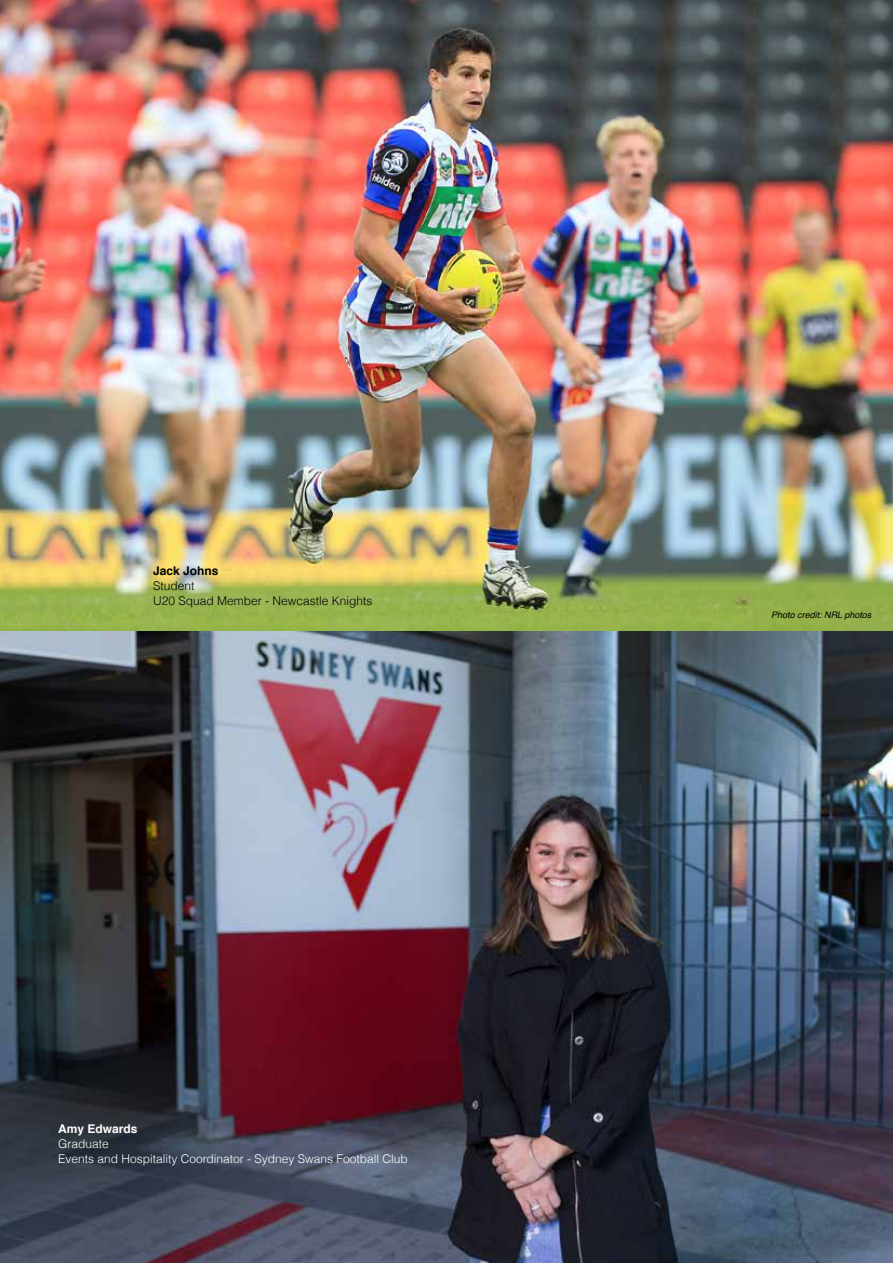
<style>
.page{position:relative;width:893px;height:1263px;background:#fff}
.page>*{position:absolute;margin:0;border:0;box-sizing:border-box;transform-origin:0 0}
.t1{font:300 12px/15px "Helvetica";color:#fff}
.t2{font:300 12px/15px "Helvetica";color:#000}
.t3{font:700 12px "Helvetica";color:#fff}
.t4{font:700 12px "Helvetica";color:#000}
.t5{font:italic 9px "Helvetica";color:#000}
</style>
<div class="page">
<img style="left:0;top:0;width:893px;height:1263px">
<p class="t4" style="left:153px;top:561px;width:67px">Jack Johns</p>
<p class="t2" style="left:153px;top:577px;width:221px">Student<br>U20 Squad Member - Newcastle Knights</p>
<p class="t3" style="left:58px;top:1119px;width:81px">Amy Edwards</p>
<p class="t1" style="left:58px;top:1136px;width:351px">Graduate<br>Events and Hospitality Coordinator - Sydney Swans Football Club</p>
<p class="t5" style="left:771px;top:607px;width:102px">Photo credit: NRL photos</p>
</div>
